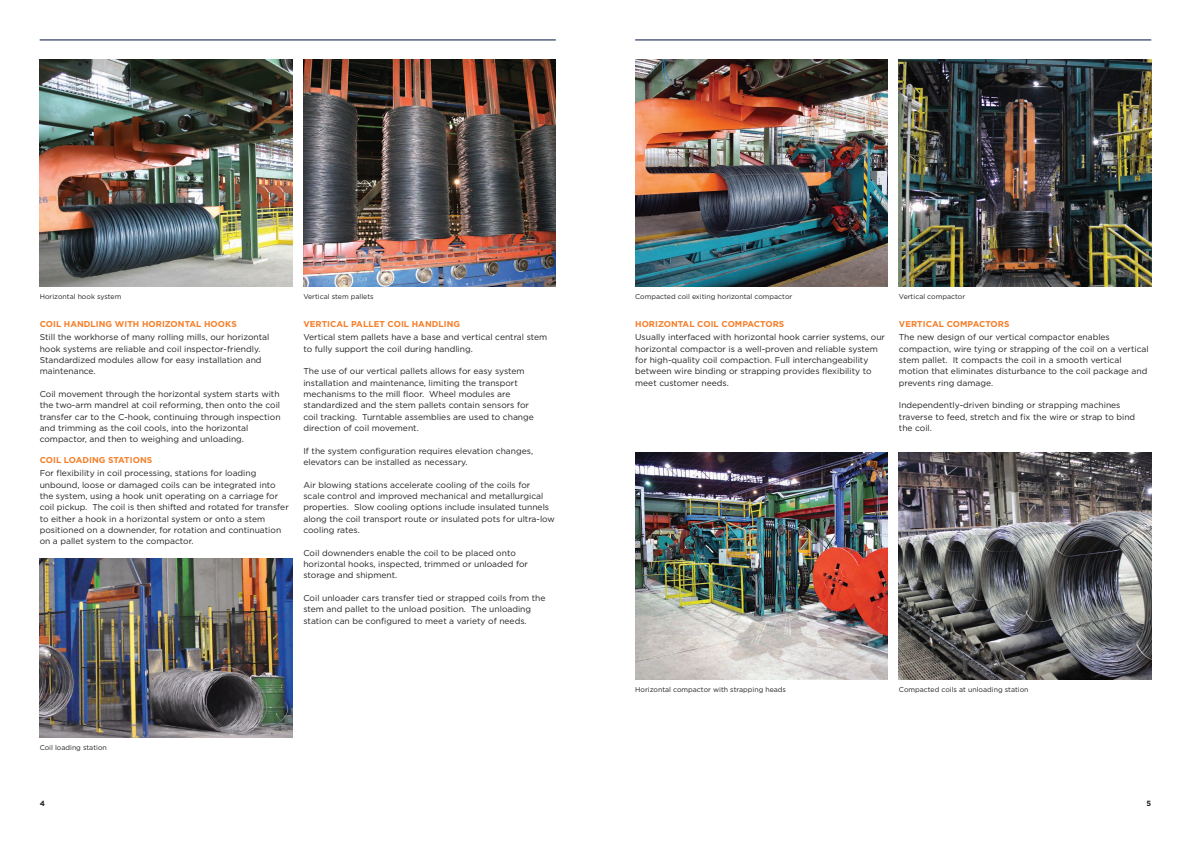
<style>
.page{position:relative;width:1191px;height:842px;background:#fff}
.page>*{position:absolute;margin:0;border:0;box-sizing:border-box;transform-origin:0 0}
._01__Copy_-_Book_-_8{font:8.5px/11.3px "Gotham";color:#231f20}
._02__Subhead_-_Bold{font:700 8.5px "Gotham";letter-spacing:.005em;color:#f47f2a}
.t1{font:700 7.5px "Gotham";color:#231f20}
._06__Copy_-_Book_-_7{font:7px "Gotham";color:#231f20}
</style>
<div class="page">
<img style="left:40px;top:60px;width:252px;height:227px">
<img style="left:40px;top:558px;width:252px;height:180px">
<img style="left:303px;top:60px;width:253px;height:227px">
<hr style="left:635px;top:40px;width:516px;height:1px;background:#001340">
<hr style="left:40px;top:40px;width:516px;height:1px;background:#001340">
<img style="left:635px;top:60px;width:252px;height:227px">
<img style="left:635px;top:453px;width:252px;height:227px">
<img style="left:899px;top:60px;width:252px;height:227px">
<img style="left:899px;top:453px;width:252px;height:227px">
<p class="_06__Copy_-_Book_-_7" style="left:40px;top:292px;width:83px">Horizontal hook system</p>
<p class="_02__Subhead_-_Bold" style="left:40px;top:318px;width:199px">COIL HANDLING WITH HORIZONTAL HOOKS</p>
<p class="_01__Copy_-_Book_-_8" style="left:40px;top:331px;width:231px">Still the workhorse of many rolling mills, our horizontal hook systems are reliable and coil inspector-friendly.<br>Standardized modules allow for easy installation and maintenance.</p>
<p class="_01__Copy_-_Book_-_8" style="left:40px;top:388px;width:242px">Coil movement through the horizontal system starts with the two-arm mandrel at coil reforming, then onto the coil transfer car to the C-hook, continuing through inspection and trimming as the coil cools, into the horizontal compactor, and then to weighing and unloading.</p>
<p class="_02__Subhead_-_Bold" style="left:40px;top:454px;width:114px">COIL LOADING STATIONS</p>
<p class="_01__Copy_-_Book_-_8" style="left:40px;top:467px;width:251px">For flexibility in coil processing, stations for loading unbound, loose or damaged coils can be integrated into the system, using a hook unit operating on a carriage for coil pickup. The coil is then shifted and rotated for transfer to either a hook in a horizontal system or onto a stem positioned on a downender, for rotation and continuation on a pallet system to the compactor.</p>
<p class="_06__Copy_-_Book_-_7" style="left:303px;top:292px;width:72px">Vertical stem pallets</p>
<p class="_02__Subhead_-_Bold" style="left:303px;top:318px;width:158px">VERTICAL PALLET COIL HANDLING</p>
<p class="_01__Copy_-_Book_-_8" style="left:303px;top:331px;width:245px">Vertical stem pallets have a base and vertical central stem to fully support the coil during handling.</p>
<p class="_01__Copy_-_Book_-_8" style="left:303px;top:365px;width:232px">The use of our vertical pallets allows for easy system installation and maintenance, limiting the transport mechanisms to the mill floor. Wheel modules are standardized and the stem pallets contain sensors for coil tracking. Turntable assemblies are used to change direction of coil movement.</p>
<p class="_01__Copy_-_Book_-_8" style="left:303px;top:445px;width:231px">If the system configuration requires elevation changes, elevators can be installed as necessary.</p>
<p class="_01__Copy_-_Book_-_8" style="left:303px;top:479px;width:253px">Air blowing stations accelerate cooling of the coils for<br>scale control and improved mechanical and metallurgical properties. Slow cooling options include insulated tunnels along the coil transport route or insulated pots for ultra-low cooling rates.</p>
<p class="_01__Copy_-_Book_-_8" style="left:303px;top:547px;width:226px">Coil downenders enable the coil to be placed onto horizontal hooks, inspected, trimmed or unloaded for storage and shipment.</p>
<p class="_01__Copy_-_Book_-_8" style="left:303px;top:592px;width:243px">Coil unloader cars transfer tied or strapped coils from the stem and pallet to the unload position. The unloading station can be configured to meet a variety of needs.</p>
<p class="_06__Copy_-_Book_-_7" style="left:40px;top:743px;width:69px">Coil loading station</p>
<p class="_06__Copy_-_Book_-_7" style="left:635px;top:292px;width:159px">Compacted coil exiting horizontal compactor</p>
<p class="_02__Subhead_-_Bold" style="left:635px;top:318px;width:151px">HORIZONTAL COIL COMPACTORS</p>
<p class="_01__Copy_-_Book_-_8" style="left:635px;top:331px;width:251px">Usually interfaced with horizontal hook carrier systems, our horizontal compactor is a well-proven and reliable system for high-quality coil compaction. Full interchangeability between wire binding or strapping provides flexibility to meet customer needs.</p>
<p class="_06__Copy_-_Book_-_7" style="left:899px;top:292px;width:68px">Vertical compactor</p>
<p class="_02__Subhead_-_Bold" style="left:899px;top:318px;width:112px">VERTICAL COMPACTORS</p>
<p class="_01__Copy_-_Book_-_8" style="left:899px;top:331px;width:251px">The new design of our vertical compactor enables compaction, wire tying or strapping of the coil on a vertical stem pallet. It compacts the coil in a smooth vertical motion that eliminates disturbance to the coil package and prevents ring damage.</p>
<p class="_01__Copy_-_Book_-_8" style="left:899px;top:399px;width:238px">Independently-driven binding or strapping machines traverse to feed, stretch and fix the wire or strap to bind the coil.</p>
<p class="_06__Copy_-_Book_-_7" style="left:635px;top:685px;width:152px">Horizontal compactor with strapping heads</p>
<p class="_06__Copy_-_Book_-_7" style="left:899px;top:685px;width:131px">Compacted coils at unloading station</p>
<p class="t1" style="left:40px;top:798px;width:7px">4</p>
<p class="t1" style="left:1146px;top:798px;width:6px">5</p>
</div>
